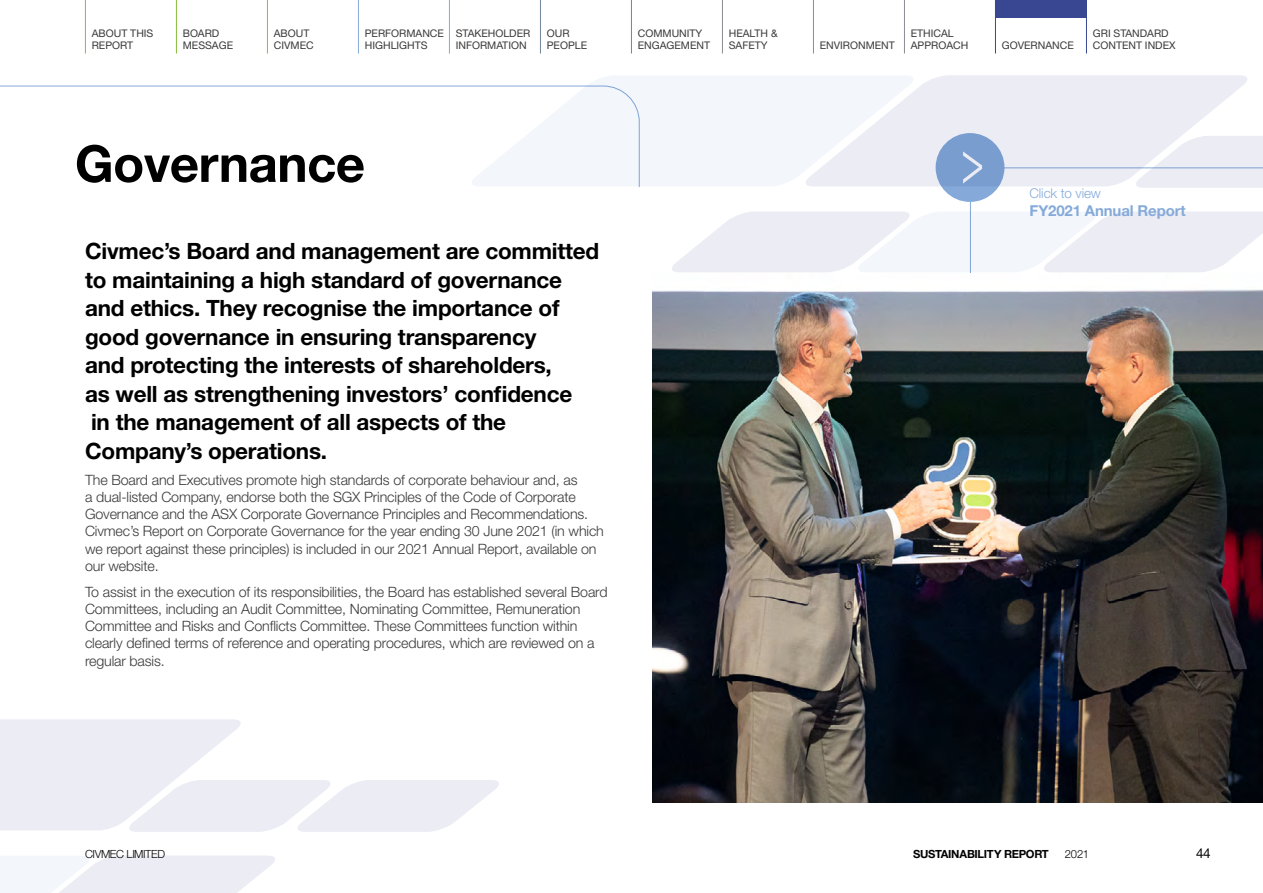
<style>
.page{position:relative;width:1263px;height:893px;background:#fff}
.page>*{position:absolute;margin:0;border:0;box-sizing:border-box;transform-origin:0 0}
.t1{font:700 51px "Helvetica Neue LT Std";letter-spacing:-.01em;color:#000}
.t2{font:700 22.5px/28.5px "Helvetica Neue LT Std";letter-spacing:-.01em;color:#000}
.t3{font:700 15px "Helvetica Neue LT Std";letter-spacing:-.01em;color:#85aada}
.t4{font:300 14.25px/17.2px "Helvetica Neue LT Std";letter-spacing:-.01em;color:#393939}
.t5{font:300 13.5px "Helvetica Neue LT Std";letter-spacing:-.01em;color:#85aada}
.t6{font:13.5px "Helvetica Neue LT Std";color:#000}
.t7{font:700 11.25px "Helvetica Neue LT Std";letter-spacing:-.03em;color:#000}
.t8{font:300 11.25px "Helvetica Neue LT Std";letter-spacing:-.03em;color:#000}
.t9{font:10.5px/12px "Helvetica Neue LT Std";color:#393939}
</style>
<div class="page">
<div style="left:936px;top:133px;width:68px;height:69px;background:#85aada;border-radius:50%"></div>
<img style="left:653px;top:289px;width:610px;height:514px">
<svg style="left:0;top:719px;width:499px;height:113px"></svg>
<svg style="left:0;top:856px;width:275px;height:37px"></svg>
<svg style="left:469px;top:76px;width:334px;height:110px;fill:#f3f6fb"></svg>
<svg style="left:803px;top:75px;width:444px;height:111px;fill:#ebecf4"></svg>
<svg style="left:1133px;top:136px;width:130px;height:52px"></svg>
<svg style="left:672px;top:211px;width:591px;height:61px"></svg>
<div style="left:995px;top:0;width:91px;height:17px;background:#394792"></div>
<svg style="left:358px;top:0;width:1px;height:17px"></svg>
<svg style="left:449px;top:0;width:1px;height:17px"></svg>
<hr style="left:358px;top:17px;width:1px;height:37px;background:#85aada">
<hr style="left:449px;top:17px;width:1px;height:37px;background:#85aada">
<svg style="left:85px;top:0;width:1px;height:17px"></svg>
<svg style="left:176px;top:0;width:1px;height:17px"></svg>
<svg style="left:267px;top:0;width:1px;height:17px"></svg>
<hr style="left:85px;top:17px;width:1px;height:37px;background:#86bd3d">
<hr style="left:176px;top:17px;width:1px;height:37px;background:#86bd3d">
<hr style="left:267px;top:17px;width:1px;height:37px;background:#86bd3d">
<svg style="left:540px;top:0;width:1px;height:17px"></svg>
<svg style="left:631px;top:0;width:1px;height:17px"></svg>
<hr style="left:540px;top:17px;width:1px;height:37px;background:#6f8598">
<hr style="left:631px;top:17px;width:1px;height:37px;background:#6f8598">
<svg style="left:722px;top:0;width:1px;height:17px"></svg>
<svg style="left:813px;top:0;width:1px;height:17px"></svg>
<svg style="left:904px;top:0;width:1px;height:17px"></svg>
<hr style="left:722px;top:17px;width:1px;height:37px;background:#898d92">
<hr style="left:813px;top:17px;width:1px;height:37px;background:#898d92">
<hr style="left:904px;top:17px;width:1px;height:37px;background:#898d92">
<svg style="left:1086px;top:0;width:1px;height:17px"></svg>
<hr style="left:995px;top:17px;width:1px;height:37px;background:#394792">
<hr style="left:1086px;top:17px;width:1px;height:37px;background:#394792">
<p class="t9" style="left:92px;top:27px;width:63px">ABOUT THIS<br>REPORT</p>
<p class="t9" style="left:183px;top:27px;width:52px">BOARD<br>MESSAGE</p>
<p class="t9" style="left:274px;top:27px;width:41px">ABOUT<br>CIVMEC</p>
<p class="t9" style="left:365px;top:27px;width:81px">PERFORMANCE<br>HIGHLIGHTS</p>
<p class="t9" style="left:456px;top:27px;width:76px">STAKEHOLDER<br>INFORMATION</p>
<p class="t9" style="left:547px;top:27px;width:42px">OUR<br>PEOPLE</p>
<p class="t9" style="left:638px;top:27px;width:74px">COMMUNITY<br>ENGAGEMENT</p>
<p class="t9" style="left:729px;top:27px;width:50px">HEALTH &amp;<br>SAFETY</p>
<p class="t9" style="left:820px;top:39px;width:77px">ENVIRONMENT</p>
<p class="t9" style="left:911px;top:27px;width:59px">ETHICAL<br>APPROACH</p>
<p class="t9" style="left:1002px;top:39px;width:73px">GOVERNANCE</p>
<p class="t9" style="left:1093px;top:27px;width:84px">GRI STANDARD<br>CONTENT INDEX</p>
<h1 class="t1" style="left:75px;top:132px;width:292px">Governance</h1>
<p class="t2" style="left:85px;top:237px;width:516px">Civmec’s Board and management are committed to maintaining a high standard of governance and ethics. They recognise the importance of good governance in ensuring transparency<br>and protecting the interests of shareholders,<br>as well as strengthening investors’ confidence<br>in the management of all aspects of the Company’s operations.</p>
<p class="t4" style="left:85px;top:471px;width:520px">The Board and Executives promote high standards of corporate behaviour and, as<br>a dual-listed Company, endorse both the SGX Principles of the Code of Corporate Governance and the ASX Corporate Governance Principles and Recommendations.<br>Civmec’s Report on Corporate Governance for the year ending 30 June 2021 (in which we report against these principles) is included in our 2021 Annual Report, available on our website.</p>
<p class="t4" style="left:85px;top:583px;width:524px">To assist in the execution of its responsibilities, the Board has established several Board Committees, including an Audit Committee, Nominating Committee, Remuneration Committee and Risks and Conflicts Committee. These Committees function within clearly defined terms of reference and operating procedures, which are reviewed on a regular basis.</p>
<p class="t5" style="left:1029px;top:185px;width:73px">Click to view</p>
<p class="t3" style="left:1029px;top:201px;width:158px">FY2021 Annual Report</p>
<p class="t8" style="left:85px;top:847px;width:82px">CIVMEC LIMITED</p>
<p class="t7" style="left:913px;top:847px;width:137px">SUSTAINABILITY REPORT</p>
<p class="t8" style="left:1065px;top:847px;width:26px">2021</p>
<p class="t6" style="left:1196px;top:845px;width:16px">44</p>
</div>
